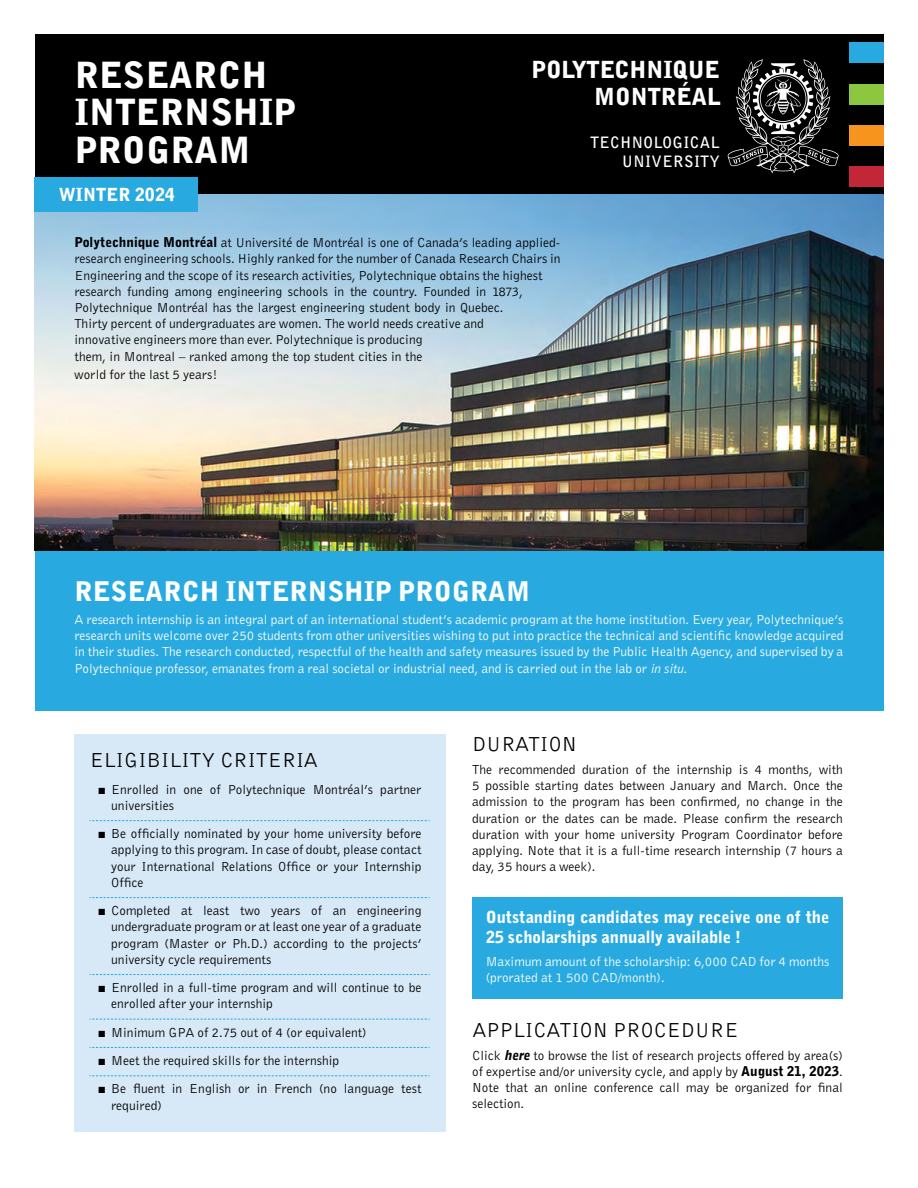
<style>
.page{position:relative;width:918px;height:1188px;background:#fff}
.page>*{position:absolute;margin:0;border:0;box-sizing:border-box;transform-origin:0 0}
.t1{font:900 36px/37.5px "Bell Gothic";letter-spacing:.01em;color:#fff}
.t2{font:900 27px "Bell Gothic";letter-spacing:.01em;color:#fff}
.t3{font:900 23.4px/26.5px "Bell Gothic";color:#fff;text-align:right}
.t4{font:21px "Bell Gothic";letter-spacing:.01em;color:#000}
.t5{font:900 18px "Bell Gothic";letter-spacing:.01em;color:#fff}
.t6{font:900 16.5px/19.8px "Bell Gothic";color:#fff}
.t7{font:700 15.6px/18.8px "Bell Gothic";letter-spacing:.025em;color:#fff;text-align:right}
.t8{font:13.5px/16.2px "Bell Gothic";color:#000}
.t9{font:13.5px/16.2px "Bell Gothic";color:#fff;text-align:justify}
.s1{font-weight:900}
.s2{font-style:italic}
.s3{font-family:"Times New Roman"}
.s4{font-weight:900;font-style:italic}
</style>
<div class="page">
<div style="left:35px;top:34px;width:849px;height:160px;background:#000"></div>
<div style="left:849px;top:166px;width:35px;height:20px;background:#c12736"></div>
<div style="left:849px;top:125px;width:35px;height:20px;background:#f7941e"></div>
<div style="left:849px;top:43px;width:35px;height:20px;background:#28aae1"></div>
<div style="left:849px;top:84px;width:35px;height:20px;background:#8dc63f"></div>
<svg style="left:728px;top:59px;width:111px;height:115px"></svg>
<img style="left:35px;top:194px;width:849px;height:357px">
<div style="left:35px;top:551px;width:849px;height:160px;background:#28aae1"></div>
<div style="left:35px;top:177px;width:163px;height:35px;background:#28aae1"></div>
<div style="left:472px;top:897px;width:371px;height:101px;background:#28aae1"></div>
<div style="left:75px;top:735px;width:371px;height:397px;background:#d7e8f7"></div>
<svg style="left:90px;top:820px;width:340px;height:1px"></svg>
<svg style="left:90px;top:897px;width:340px;height:1px"></svg>
<svg style="left:90px;top:974px;width:340px;height:1px"></svg>
<svg style="left:90px;top:1019px;width:340px;height:1px"></svg>
<svg style="left:90px;top:1047px;width:340px;height:1px"></svg>
<svg style="left:90px;top:1075px;width:340px;height:1px"></svg>
<h1 class="t1" style="left:75px;top:57px;width:223px">RESEARCH<br>INTERNSHIP<br>PROGRAM</h1>
<h3 class="t5" style="left:59px;top:183px;width:118px">WINTER 2024</h3>
<h3 class="t3" style="left:531px;top:57px;width:190px">POLYTECHNIQUE<br>MONTRÉAL</h3>
<p class="t7" style="left:590px;top:133px;width:131px">TECHNOLOGICAL<br>UNIVERSITY</p>
<p class="t8" style="left:75px;top:234px;width:488px"><span class="s1">Polytechnique Montréal</span> at Université de Montréal is one of Canada’s leading applied&shy;research engineering schools. Highly ranked for the number of Canada Research Chairs in Engineering and the scope of its research activities, Polytechnique obtains the highest research funding among engineering schools in the country. Founded in 1873, Polytechnique Montréal has the largest engineering student body in Quebec.<br>Thirty percent of undergraduates are women. The world needs creative and<br>innovative engineers more than ever. Polytechnique is producing<br>them, in Montreal – ranked among the top student cities in the</p>
<p class="t8" style="left:75px;top:366px;width:145px">world for the last 5 years!</p>
<h2 class="t2" style="left:75px;top:574px;width:457px">RESEARCH INTERNSHIP PROGRAM</h2>
<p class="t9" style="left:75px;top:611px;width:770px">A research internship is an integral part of an international student’s academic program at the home institution. Every year, Polytechnique’s research units welcome over 250 students from other universities wishing to put into practice the technical and scientific knowledge acquired in their studies. The research conducted, respectful of the health and safety measures issued by the Public Health Agency, and supervised by a Polytechnique professor, emanates from a real societal or industrial need, and is carried out in the lab or <span class="s2">in situ</span>.</p>
<h3 class="t4" style="left:90px;top:747px;width:230px">ELIGIBILITY CRITERIA</h3>
<p class="t8" style="left:111px;top:781px;width:312px;text-indent:-14px"><span class="s3">■</span> Enrolled in one of Polytechnique Montréal’s partner universities</p>
<p class="t8" style="left:111px;top:825px;width:312px;text-align:justify;text-indent:-14px"><span class="s3">■</span> Be officially nominated by your home university before applying to this program. In case of doubt, please contact your International Relations Office or your Internship Office</p>
<p class="t8" style="left:111px;top:902px;width:312px;text-align:justify;text-indent:-14px"><span class="s3">■</span> Completed at least two years of an engineering undergraduate program or at least one year of a graduate program (Master or Ph.D.) according to the projects’ university cycle requirements</p>
<p class="t8" style="left:111px;top:979px;width:312px;text-indent:-14px"><span class="s3">■</span> Enrolled in a full-time program and will continue to be enrolled after your internship</p>
<p class="t8" style="left:98px;top:1024px;width:271px"><span class="s3">■</span> Minimum GPA of 2.75 out of 4 (or equivalent)</p>
<p class="t8" style="left:98px;top:1052px;width:243px"><span class="s3">■</span> Meet the required skills for the internship</p>
<p class="t8" style="left:111px;top:1080px;width:312px;text-indent:-14px"><span class="s3">■</span> Be fluent in English or in French (no language test required)</p>
<h3 class="t4" style="left:472px;top:731px;width:106px">DURATION</h3>
<p class="t8" style="left:472px;top:761px;width:372px;text-align:justify">The recommended duration of the internship is 4 months, with 5 possible starting dates between January and March. Once the admission to the program has been confirmed, no change in the duration or the dates can be made. Please confirm the research duration with your home university Program Coordinator before applying. Note that it is a full-time research internship (7 hours a day, 35 hours a week).</p>
<p class="t6" style="left:486px;top:908px;width:345px">Outstanding candidates may receive one of the<br>25 scholarships annually available !</p>
<p class="t9" style="left:486px;top:953px;width:345px">Maximum amount of the scholarship: 6,000 CAD for 4 months (prorated at 1 500 CAD/month).</p>
<h3 class="t4" style="left:472px;top:1016px;width:268px">APPLICATION PROCEDURE</h3>
<p class="t8" style="left:472px;top:1047px;width:372px;text-align:justify">Click <span class="s4">here</span> to browse the list of research projects offered by area(s) of expertise and/or university cycle, and apply by <span class="s1">August 21, 2023</span>.<br>Note that an online conference call may be organized for final selection.</p>
</div>
